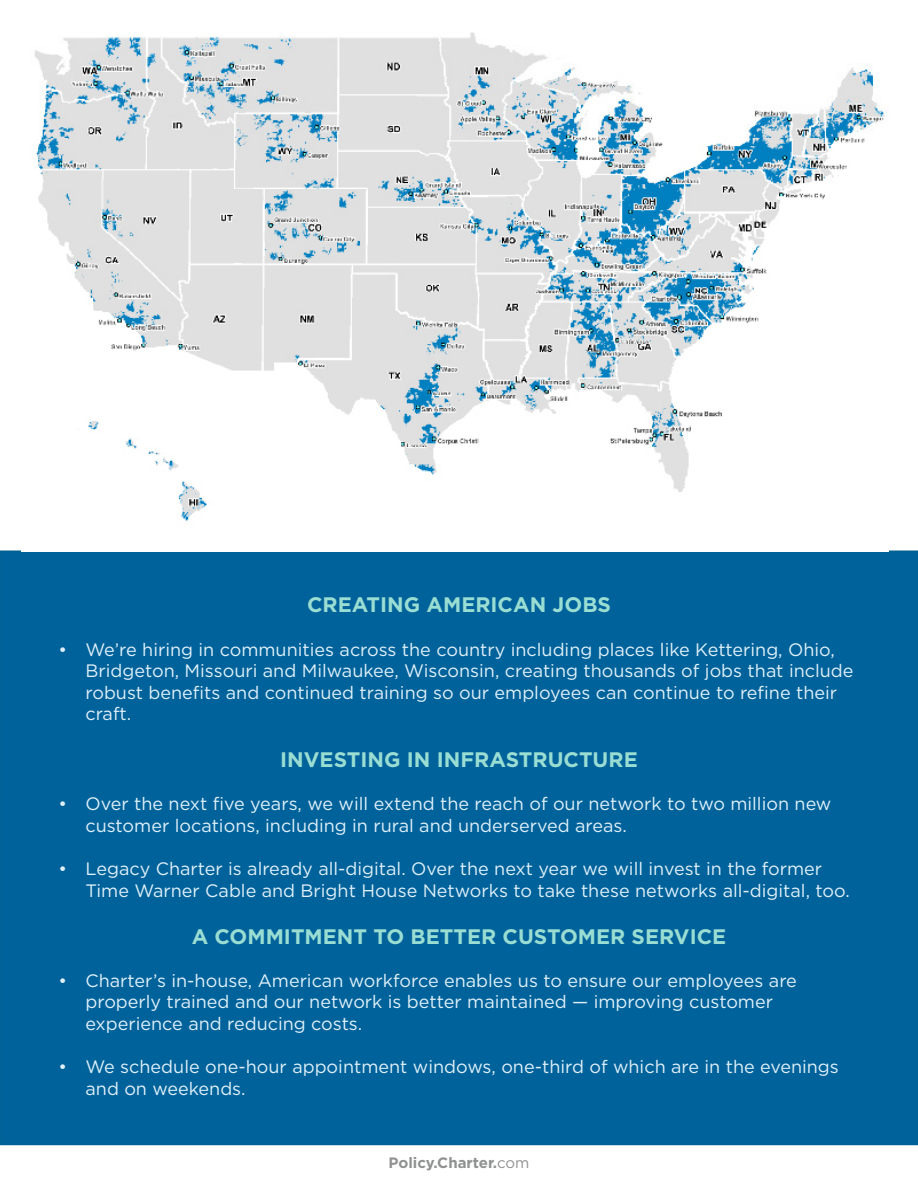
<style>
.page{position:relative;width:918px;height:1188px;background:#fff}
.page>*{position:absolute;margin:0;border:0;box-sizing:border-box;transform-origin:0 0}
.t1{font:700 21px "Gotham";color:#99ddd3}
.t2{font:18px/21.6px "Gotham";color:#dff0fa}
.t3{font:700 15px "Gotham";color:#909191}
.s1{font-weight:400}
</style>
<div class="page">
<div style="left:0;top:551px;width:918px;height:593px;background:#00629a"></div>
<img style="left:35px;top:32px;width:853px;height:489px">
<p class="t1" style="left:307px;top:591px;width:305px">CREATING AMERICAN JOBS</p>
<p class="t2" style="left:86px;top:638px;width:770px;text-indent:-27px">• We’re hiring in communities across the country including places like Kettering, Ohio, Bridgeton, Missouri and Milwaukee, Wisconsin, creating thousands of jobs that include robust benefits and continued training so our employees can continue to refine their craft.</p>
<p class="t1" style="left:280px;top:746px;width:359px">INVESTING IN INFRASTRUCTURE</p>
<p class="t2" style="left:86px;top:793px;width:747px;text-indent:-27px">• Over the next five years, we will extend the reach of our network to two million new customer locations, including in rural and underserved areas.</p>
<p class="t2" style="left:86px;top:858px;width:766px;text-indent:-27px">• Legacy Charter is already all-digital. Over the next year we will invest in the former<br>Time Warner Cable and Bright House Networks to take these networks all-digital, too.</p>
<p class="t1" style="left:192px;top:922px;width:536px">A COMMITMENT TO BETTER CUSTOMER SERVICE</p>
<p class="t2" style="left:86px;top:969px;width:713px;text-indent:-27px">• Charter’s in-house, American workforce enables us to ensure our employees are properly trained and our network is better maintained — improving customer experience and reducing costs.</p>
<p class="t2" style="left:86px;top:1056px;width:755px;text-indent:-27px">• We schedule one-hour appointment windows, one-third of which are in the evenings and on weekends.</p>
<p class="t3" style="left:388px;top:1153px;width:143px">Policy.Charter.<span class="s1">com</span></p>
</div>
